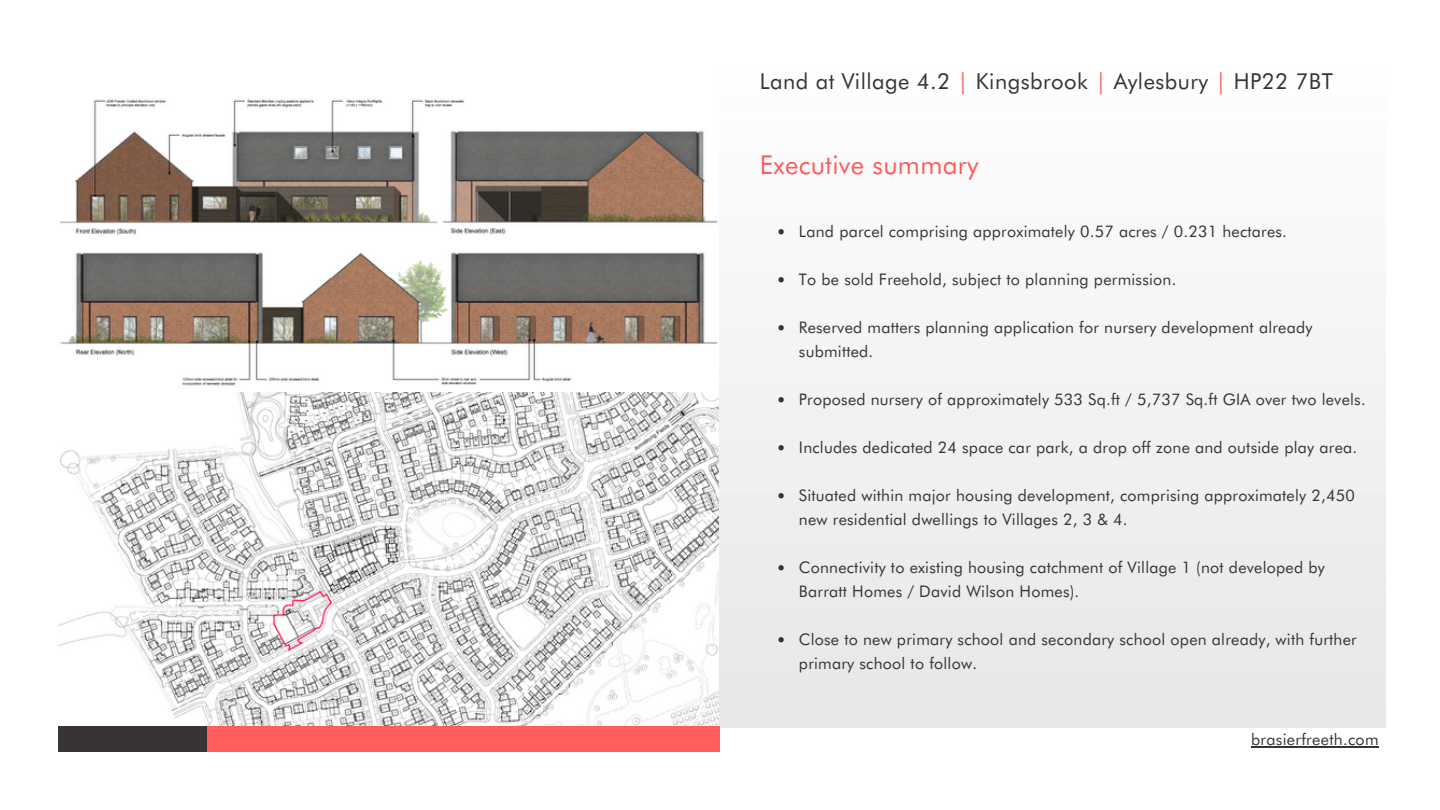
<style>
.page{position:relative;width:1440px;height:810px;background:#fff}
.page>*{position:absolute;margin:0;border:0;box-sizing:border-box;transform-origin:0 0}
.t1{font:26px "Futura BT";letter-spacing:.01em;color:#ff5c5c}
.t2{font:22px "Futura BT";letter-spacing:.02em;color:#393434}
.t3{font:16px/24px "Futura BT";letter-spacing:.015em;color:#393434}
.s1{color:#ff5c5c}
</style>
<div class="page">
<div style="left:718px;top:234px;width:668px;height:493px;background:#efefef"></div>
<div style="left:206px;top:726px;width:514px;height:25px;background:#ff5c5c"></div>
<div style="left:58px;top:726px;width:148px;height:25px;background:#393434"></div>
<img style="left:58px;top:99px;width:660px;height:627px">
<hr style="left:1251px;top:747px;width:128px;height:1px;background:#393434">
<svg style="left:778px;top:229px;width:6px;height:5px"></svg>
<svg style="left:778px;top:277px;width:6px;height:5px"></svg>
<svg style="left:778px;top:325px;width:6px;height:5px"></svg>
<svg style="left:778px;top:397px;width:6px;height:5px"></svg>
<svg style="left:778px;top:445px;width:6px;height:5px"></svg>
<svg style="left:778px;top:493px;width:6px;height:5px"></svg>
<svg style="left:778px;top:565px;width:6px;height:5px"></svg>
<svg style="left:778px;top:637px;width:6px;height:5px"></svg>
<p class="t2" style="left:760px;top:65px;width:575px">Land at Village 4.2 <span class="s1">|</span> Kingsbrook <span class="s1">|</span> Aylesbury <span class="s1">|</span> HP22 7BT</p>
<p class="t1" style="left:760px;top:145px;width:220px">Executive summary</p>
<p class="t3" style="left:799px;top:218px;width:490px">Land parcel comprising approximately 0.57 acres / 0.231 hectares.</p>
<p class="t3" style="left:799px;top:266px;width:379px">To be sold Freehold, subject to planning permission.</p>
<p class="t3" style="left:799px;top:314px;width:515px">Reserved matters planning application for nursery development already submitted.</p>
<p class="t3" style="left:799px;top:386px;width:568px">Proposed nursery of approximately 533 Sq.ft / 5,737 Sq.ft GIA over two levels.</p>
<p class="t3" style="left:799px;top:434px;width:560px">Includes dedicated 24 space car park, a drop off zone and outside play area.</p>
<p class="t3" style="left:799px;top:482px;width:557px">Situated within major housing development, comprising approximately 2,450 new residential dwellings to Villages 2, 3 &amp; 4.</p>
<p class="t3" style="left:799px;top:554px;width:527px">Connectivity to existing housing catchment of Village 1 (not developed by<br>Barratt Homes / David Wilson Homes).</p>
<p class="t3" style="left:799px;top:626px;width:559px">Close to new primary school and secondary school open already, with further primary school to follow.</p>
<p class="t3" style="left:1251px;top:727px;width:129px">brasierfreeth.com</p>
</div>
